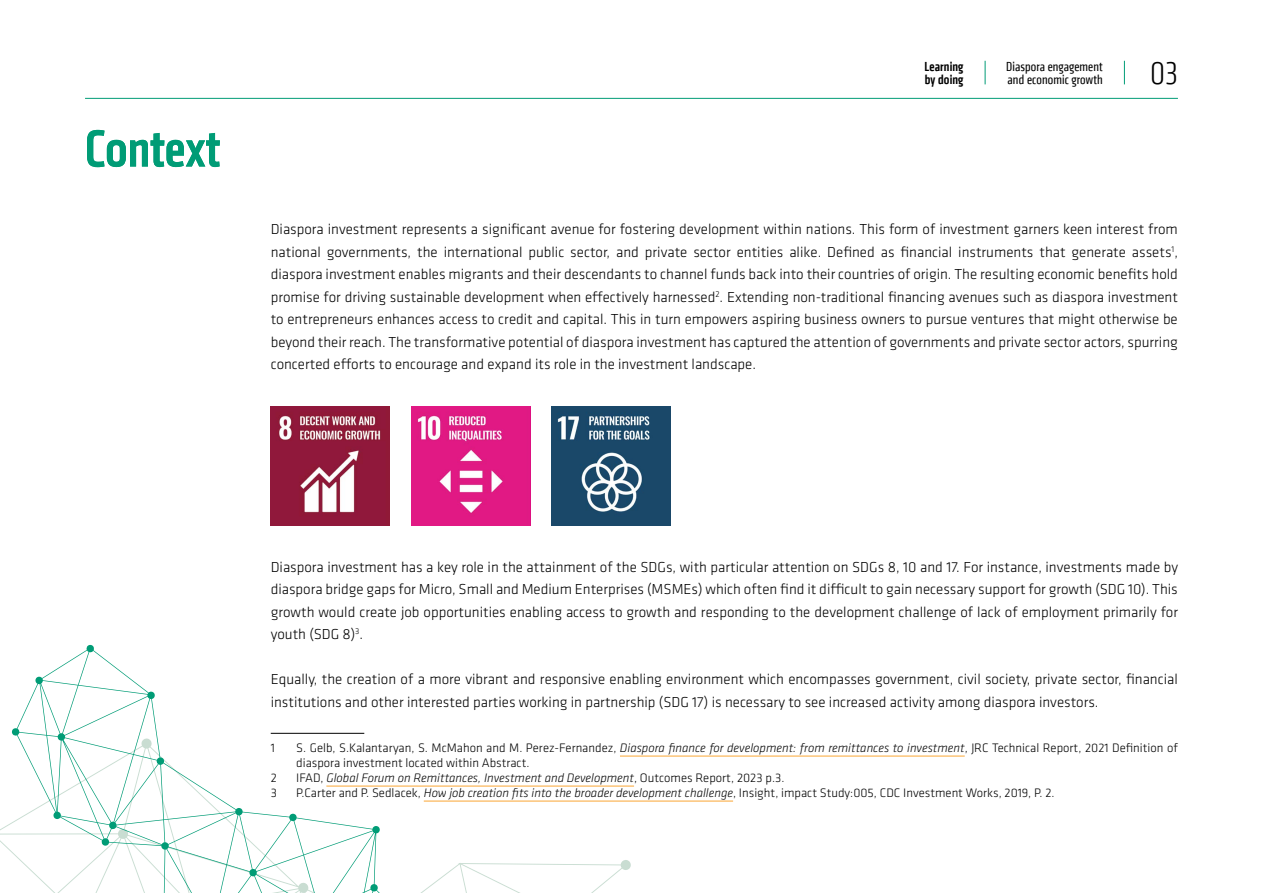
<style>
.page{position:relative;width:1263px;height:893px;background:#fff}
.page>*{position:absolute;margin:0;border:0;box-sizing:border-box;transform-origin:0 0}
.t1{font:500 condensed 54px "Klavika CH";color:#009c76}
.t2{font:300 condensed 33px "Klavika CH";color:#000}
.t3{font:300 15px/22.5px "Klavika";color:#000;text-align:justify}
.t4{font:condensed 13.5px/13.5px "Klavika CH";letter-spacing:.01em;color:#000}
.t5{font:500 condensed 13.5px/13.5px "Klavika CH";letter-spacing:.01em;color:#000}
.t6{font:300 12.75px/15px "Klavika";color:#000}
.t7{font:italic 300 12.75px "Klavika";color:#000}
.s1{font-style:italic}
.s2{font-style:normal}
</style>
<div class="page">
<hr style="left:85px;top:98px;width:1093px;height:1px;background:#009c76">
<svg style="left:1124px;top:61px;width:1px;height:23px"></svg>
<svg style="left:985px;top:61px;width:1px;height:23px"></svg>
<svg style="left:11px;top:644px;width:736px;height:249px"></svg>
<hr style="left:620px;top:756px;width:345px;height:1px;background:#faa634">
<hr style="left:326px;top:786px;width:308px;height:1px;background:#faa634">
<hr style="left:424px;top:801px;width:309px;height:1px;background:#faa634">
<hr style="left:271px;top:733px;width:93px;height:1px;background:#000">
<img style="left:271px;top:406px;width:119px;height:120px">
<img style="left:411px;top:406px;width:119px;height:120px">
<img style="left:551px;top:407px;width:119px;height:119px">
<h1 class="t1" style="left:85px;top:115px;width:137px">Context</h1>
<p class="t5" style="left:924px;top:60px;width:40px">Learning by doing</p>
<h2 class="t2" style="left:1150px;top:55px;width:29px">03</h2>
<p class="t4" style="left:1006px;top:60px;width:98px">Diaspora engagement and economic growth</p>
<p class="t3" style="left:271px;top:218px;width:909px">Diaspora investment represents a significant avenue for fostering development within nations. This form of investment garners keen interest from national governments, the international public sector, and private sector entities alike. Defined as financial instruments that generate assets<sup>1</sup>, diaspora investment enables migrants and their descendants to channel funds back into their countries of origin. The resulting economic benefits hold promise for driving sustainable development when effectively harnessed<sup>2</sup>. Extending non-traditional financing avenues such as diaspora investment to entrepreneurs enhances access to credit and capital. This in turn empowers aspiring business owners to pursue ventures that might otherwise be beyond their reach. The transformative potential of diaspora investment has captured the attention of governments and private sector actors, spurring concerted efforts to encourage and expand its role in the investment landscape.</p>
<p class="t3" style="left:271px;top:555px;width:909px">Diaspora investment has a key role in the attainment of the SDGs, with particular attention on SDGs 8, 10 and 17. For instance, investments made by diaspora bridge gaps for Micro, Small and Medium Enterprises (MSMEs) which often find it difficult to gain necessary support for growth (SDG 10). This growth would create job opportunities enabling access to growth and responding to the development challenge of lack of employment primarily for youth (SDG 8)<sup>3</sup>.</p>
<p class="t3" style="left:271px;top:668px;width:909px">Equally, the creation of a more vibrant and responsive enabling environment which encompasses government, civil society, private sector, financial institutions and other interested parties working in partnership (SDG 17) is necessary to see increased activity among diaspora investors.</p>
<p class="t6" style="left:271px;top:740px;width:6px">1</p>
<p class="t6" style="left:296px;top:740px;width:883px">S. Gelb, S.Kalantaryan, S. McMahon and M. Perez-Fernandez, <span class="s1">Diaspora finance for development: from remittances to investment</span>, JRC Technical Report, 2021 Definition of diaspora investment located within Abstract.</p>
<p class="t6" style="left:271px;top:770px;width:8px">2</p>
<p class="t7" style="left:296px;top:770px;width:490px"><span class="s2">IFAD,</span> Global Forum on Remittances, Investment and Development<span class="s2">, Outcomes Report, 2023 p.3.</span></p>
<p class="t6" style="left:271px;top:785px;width:8px">3</p>
<p class="t6" style="left:296px;top:785px;width:760px">P.Carter and P. Sedlacek, <span class="s1">How job creation fits into the broader development challenge</span>, Insight, impact Study:005, CDC Investment Works, 2019, P. 2.</p>
</div>
